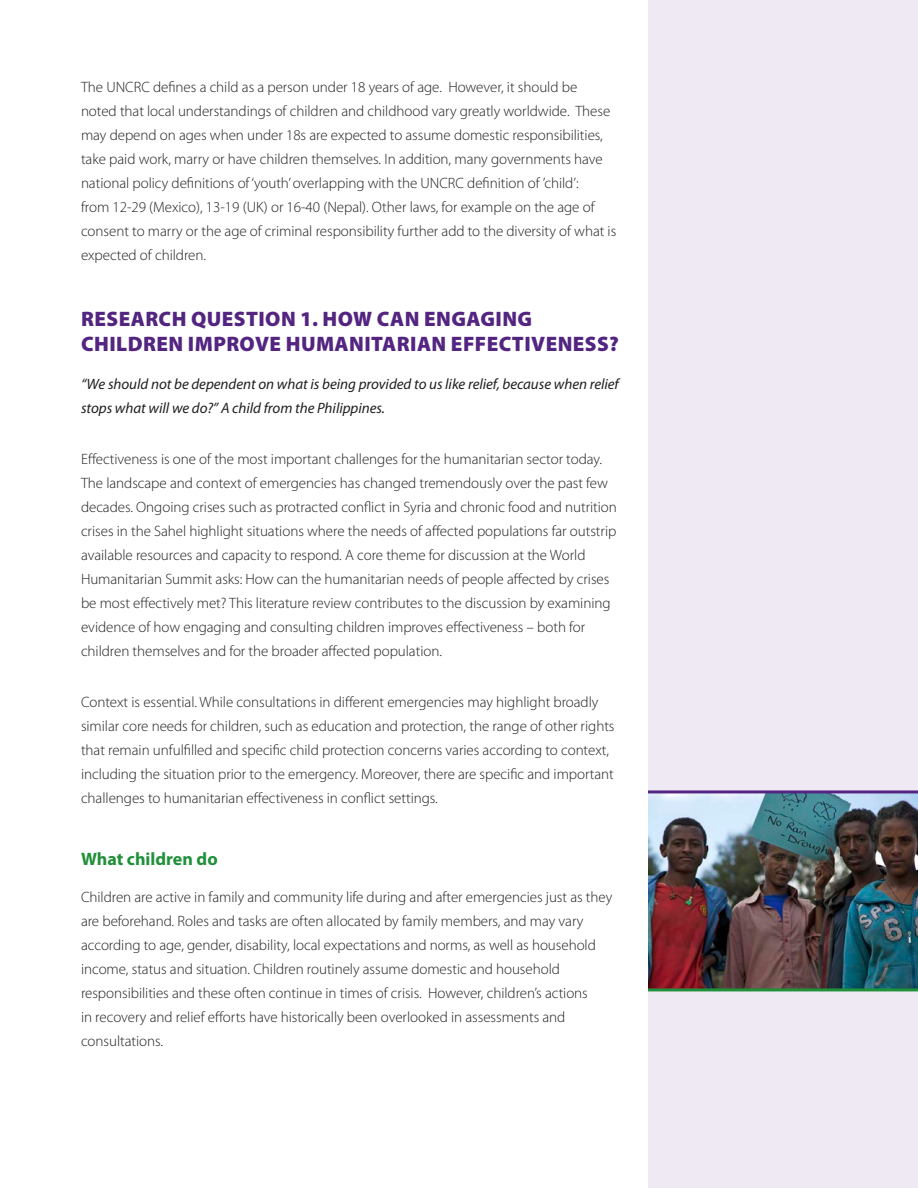
<style>
.page{position:relative;width:918px;height:1188px;background:#fff}
.page>*{position:absolute;margin:0;border:0;box-sizing:border-box;transform-origin:0 0}
.Section_Headers{font:900 21px/25.2px "Myriad Pro";letter-spacing:.02em;color:#532581}
.Section_Subheaders{font:700 18px "Myriad Pro";color:#21903a}
.Main_Copy{font:300 15px/24px "Myriad Pro";letter-spacing:-.005em;color:#231f20}
.Main_Copy-2{font:italic 15px/24px "Myriad Pro";letter-spacing:-.005em;color:#231f20}
</style>
<div class="page">
<div style="left:648px;top:0;width:270px;height:1188px;background:#eee9f2"></div>
<img style="left:648px;top:793px;width:270px;height:195px">
<hr style="left:648px;top:790px;width:270px;height:3px;background:#532581">
<hr style="left:648px;top:988px;width:270px;height:3px;background:#21903a">
<p class="Main_Copy" style="left:81px;top:75px;width:537px">The UNCRC defines a child as a person under 18 years of age. However, it should be noted that local understandings of children and childhood vary greatly worldwide. These may depend on ages when under 18s are expected to assume domestic responsibilities, take paid work, marry or have children themselves. In addition, many governments have national policy definitions of ‘youth’ overlapping with the UNCRC definition of ’child’:<br>from 12-29 (Mexico), 13-19 (UK) or 16-40 (Nepal). Other laws, for example on the age of consent to marry or the age of criminal responsibility further add to the diversity of what is expected of children.</p>
<p class="Section_Headers" style="left:81px;top:305px;width:539px">RESEARCH QUESTION 1. HOW CAN ENGAGING<br>CHILDREN IMPROVE HUMANITARIAN EFFECTIVENESS?</p>
<p class="Main_Copy-2" style="left:81px;top:371px;width:539px">“We should not be dependent on what is being provided to us like relief, because when relief stops what will we do?” A child from the Philippines.</p>
<p class="Main_Copy" style="left:81px;top:447px;width:537px">Effectiveness is one of the most important challenges for the humanitarian sector today.<br>The landscape and context of emergencies has changed tremendously over the past few decades. Ongoing crises such as protracted conflict in Syria and chronic food and nutrition crises in the Sahel highlight situations where the needs of affected populations far outstrip available resources and capacity to respond. A core theme for discussion at the World Humanitarian Summit asks: How can the humanitarian needs of people affected by crises be most effectively met? This literature review contributes to the discussion by examining evidence of how engaging and consulting children improves effectiveness – both for children themselves and for the broader affected population.</p>
<p class="Main_Copy" style="left:81px;top:690px;width:535px">Context is essential. While consultations in different emergencies may highlight broadly similar core needs for children, such as education and protection, the range of other rights that remain unfulfilled and specific child protection concerns varies according to context, including the situation prior to the emergency. Moreover, there are specific and important challenges to humanitarian effectiveness in conflict settings.</p>
<p class="Section_Subheaders" style="left:81px;top:847px;width:138px">What children do</p>
<p class="Main_Copy" style="left:81px;top:885px;width:533px">Children are active in family and community life during and after emergencies just as they are beforehand. Roles and tasks are often allocated by family members, and may vary according to age, gender, disability, local expectations and norms, as well as household income, status and situation. Children routinely assume domestic and household responsibilities and these often continue in times of crisis. However, children’s actions<br>in recovery and relief efforts have historically been overlooked in assessments and consultations.</p>
</div>
